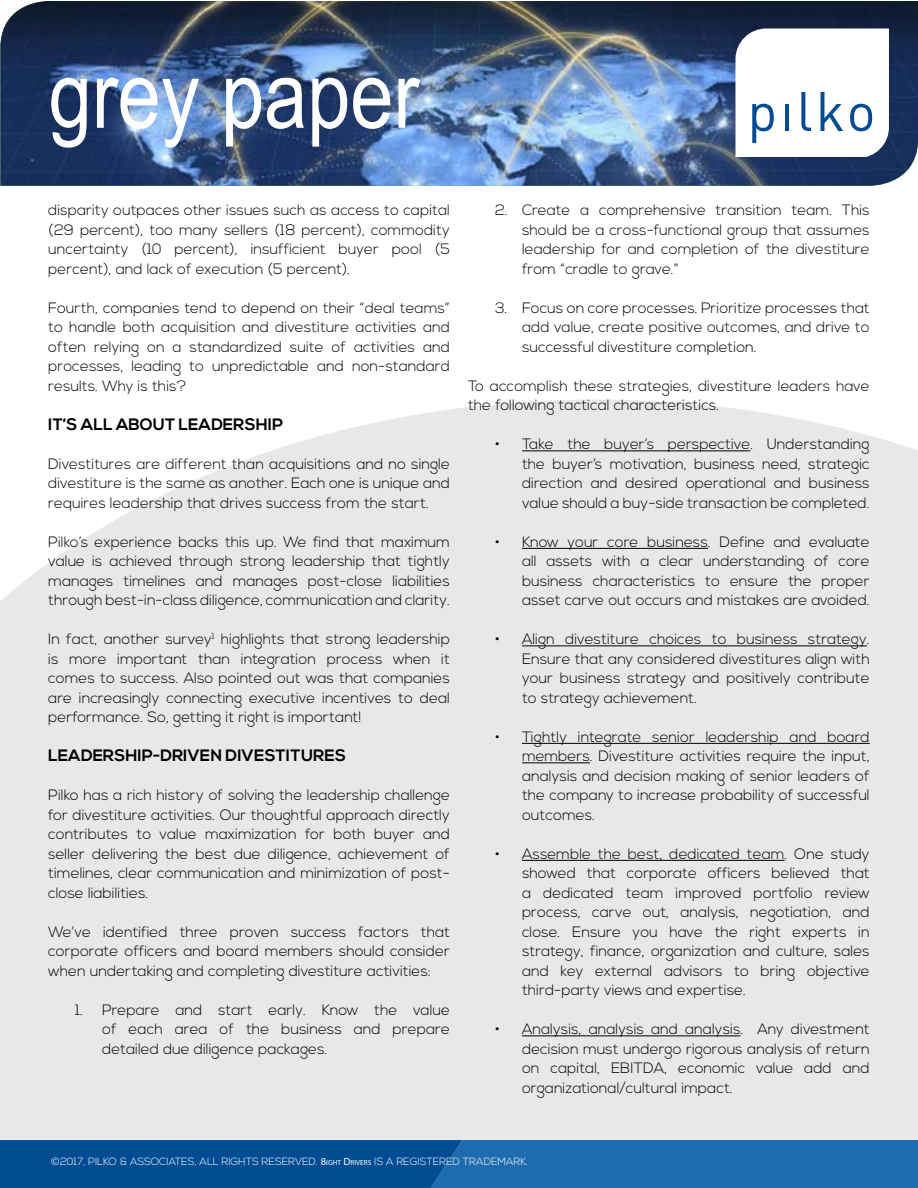
<style>
.page{position:relative;width:918px;height:1188px;background:#fff}
.page>*{position:absolute;margin:0;border:0;box-sizing:border-box;transform-origin:0 0}
.t1{font:94.5px "Arial Narrow";color:#fff}
.t2{font:700 16.5px "Nexa";color:#000}
.t3{font:300 15px/19.5px "Nexa";color:#000;text-align:justify}
.t4{font:300 10.5px "Nexa";color:#fff}
.s1{font-family:"Myriad Pro";font-weight:400}
.s2{font-family:"Myriad Pro";font-weight:400;font-size:7.35px}
</style>
<div class="page">
<div style="left:0;top:400px;width:918px;height:740px;background:#e9e8e7"></div>
<img style="left:0;top:1px;width:918px;height:185px">
<svg style="left:735px;top:28px;width:154px;height:129px"></svg>
<svg style="left:0;top:1140px;width:918px;height:48px;background:#0f5ca1"></svg>
<hr style="left:522px;top:450px;width:228px;height:1px;background:#000">
<hr style="left:522px;top:548px;width:186px;height:1px;background:#000">
<hr style="left:522px;top:645px;width:345px;height:1px;background:#000">
<hr style="left:522px;top:743px;width:348px;height:1px;background:#000">
<hr style="left:522px;top:762px;width:68px;height:1px;background:#000">
<hr style="left:522px;top:860px;width:263px;height:1px;background:#000">
<hr style="left:522px;top:1035px;width:219px;height:1px;background:#000">
<h1 class="t1" style="left:49px;top:25px;width:372px">grey paper</h1>
<p class="t3" style="left:48px;top:201px;width:403px">disparity outpaces other issues such as access to capital (29 percent), too many sellers (18 percent), commodity uncertainty (10 percent), insufficient buyer pool (5 percent), and lack of execution (5 percent).</p>
<p class="t3" style="left:48px;top:299px;width:403px">Fourth, companies tend to depend on their “deal teams” to handle both acquisition and divestiture activities and often relying on a standardized suite of activities and processes, leading to unpredictable and non-standard results. Why is this?</p>
<p class="t2" style="left:48px;top:415px;width:237px">IT’S ALL ABOUT LEADERSHIP</p>
<p class="t3" style="left:48px;top:455px;width:403px">Divestitures are different than acquisitions and no single divestiture is the same as another. Each one is unique and requires leadership that drives success from the start.</p>
<p class="t3" style="left:48px;top:533px;width:403px">Pilko’s experience backs this up. We find that maximum value is achieved through strong leadership that tightly manages timelines and manages post-close liabilities through best-in-class diligence, communication and clarity.</p>
<p class="t3" style="left:48px;top:630px;width:403px">In fact, another survey<sup>1</sup> highlights that strong leadership is more important than integration process when it comes to success. Also pointed out was that companies are increasingly connecting executive incentives to deal performance. So, getting it right is important!</p>
<p class="t2" style="left:48px;top:746px;width:299px">LEADERSHIP-DRIVEN DIVESTITURES</p>
<p class="t3" style="left:48px;top:786px;width:403px">Pilko has a rich history of solving the leadership challenge for divestiture activities. Our thoughtful approach directly contributes to value maximization for both buyer and seller delivering the best due diligence, achievement of timelines, clear communication and minimization of post&shy;close liabilities.</p>
<p class="t3" style="left:48px;top:923px;width:403px">We’ve identified three proven success factors that corporate officers and board members should consider when undertaking and completing divestiture activities:</p>
<p class="t3" style="left:102px;top:1001px;width:349px;text-indent:-27px">1. Prepare and start early. Know the value of each area of the business and prepare detailed due diligence packages.</p>
<p class="t3" style="left:522px;top:201px;width:349px;text-indent:-27px">2. Create a comprehensive transition team. This should be a cross-functional group that assumes leadership for and completion of the divestiture from “cradle to grave.”</p>
<p class="t3" style="left:522px;top:299px;width:349px;text-indent:-27px">3. Focus on core processes. Prioritize processes that add value, create positive outcomes, and drive to successful divestiture completion.</p>
<p class="t3" style="left:468px;top:377px;width:403px">To accomplish these strategies, divestiture leaders have the following tactical characteristics.</p>
<p class="t3" style="left:522px;top:435px;width:349px;text-indent:-27px">• Take the buyer’s perspective. Understanding the buyer’s motivation, business need, strategic direction and desired operational and business value should a buy-side transaction be completed.</p>
<p class="t3" style="left:522px;top:533px;width:349px;text-indent:-27px">• Know your core business. Define and evaluate all assets with a clear understanding of core business characteristics to ensure the proper asset carve out occurs and mistakes are avoided.</p>
<p class="t3" style="left:522px;top:630px;width:349px;text-indent:-27px">• Align divestiture choices to business strategy.<br>Ensure that any considered divestitures align with your business strategy and positively contribute to strategy achievement.</p>
<p class="t3" style="left:522px;top:728px;width:349px;text-indent:-27px">• Tightly integrate senior leadership and board members. Divestiture activities require the input, analysis and decision making of senior leaders of the company to increase probability of successful outcomes.</p>
<p class="t3" style="left:522px;top:845px;width:349px;text-indent:-27px">• Assemble the best, dedicated team. One study showed that corporate officers believed that a dedicated team improved portfolio review process, carve out, analysis, negotiation, and close. Ensure you have the right experts in strategy, finance, organization and culture, sales and key external advisors to bring objective third-party views and expertise.</p>
<p class="t3" style="left:522px;top:1020px;width:349px;text-indent:-27px">• Analysis, analysis and analysis. Any divestment decision must undergo rigorous analysis of return on capital, EBITDA, economic value add and organizational/cultural impact.</p>
<p class="t4" style="left:51px;top:1156px;width:479px">©2017, PILKO &amp; ASSOCIATES, ALL RIGHTS RESERVED. <span class="s1">8</span><span class="s2">IGHT</span> <span class="s1">D</span><span class="s2">RIVERS</span> IS A REGISTERED TRADEMARK.</p>
</div>
